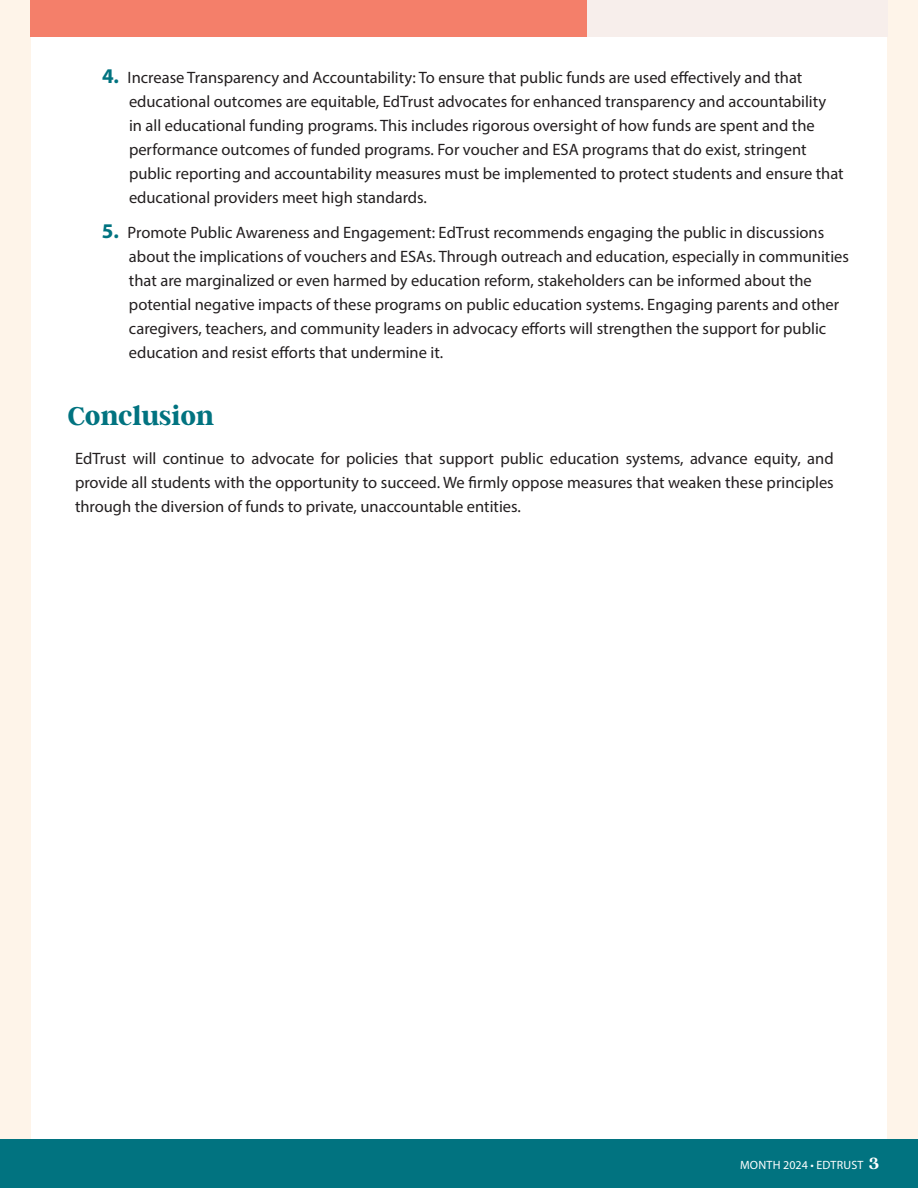
<style>
.page{position:relative;width:918px;height:1188px;background:#fff}
.page>*{position:absolute;margin:0;border:0;box-sizing:border-box;transform-origin:0 0}
.Headline{font:700 28.5px "Argent CF";letter-spacing:-.01em;color:#017380}
.List_Paragraph{font:16.5px/24px "Myriad Pro";color:#231f20}
.Body_Text{font:16.5px/24px "Myriad Pro";color:#231f20;text-align:justify}
.t1{font:12px "Myriad Pro";letter-spacing:.02em;color:#fff}
.s1{font-weight:700;font-size:21px;color:#017380}
.s2{font-family:"Argent CF";font-weight:700;font-size:18px}
</style>
<div class="page">
<div style="left:0;top:0;width:30px;height:1188px;background:#fef4e9"></div>
<div style="left:888px;top:0;width:30px;height:1188px;background:#fef4e9"></div>
<div style="left:0;top:1139px;width:918px;height:49px;background:#017380"></div>
<div style="left:30px;top:0;width:558px;height:37px;background:#f47f6a"></div>
<div style="left:588px;top:0;width:300px;height:37px;background:#f7eeeb"></div>
<p class="List_Paragraph" style="left:129px;top:65px;width:716px;text-indent:-27px"><span class="s1">4.</span> Increase Transparency and Accountability: To ensure that public funds are used effectively and that educational outcomes are equitable, EdTrust advocates for enhanced transparency and accountability<br>in all educational funding programs. This includes rigorous oversight of how funds are spent and the performance outcomes of funded programs. For voucher and ESA programs that do exist, stringent public reporting and accountability measures must be implemented to protect students and ensure that educational providers meet high standards.</p>
<p class="List_Paragraph" style="left:129px;top:220px;width:722px;text-indent:-27px"><span class="s1">5.</span> Promote Public Awareness and Engagement: EdTrust recommends engaging the public in discussions about the implications of vouchers and ESAs. Through outreach and education, especially in communities that are marginalized or even harmed by education reform, stakeholders can be informed about the potential negative impacts of these programs on public education systems. Engaging parents and other caregivers, teachers, and community leaders in advocacy efforts will strengthen the support for public education and resist efforts that undermine it.</p>
<p class="Headline" style="left:68px;top:400px;width:148px">Conclusion</p>
<p class="Body_Text" style="left:75px;top:446px;width:760px">EdTrust will continue to advocate for policies that support public education systems, advance equity, and provide all students with the opportunity to succeed. We firmly oppose measures that weaken these principles through the diversion of funds to private, unaccountable entities.</p>
<p class="t1" style="left:740px;top:1157px;width:141px">MONTH 2024 • EDTRUST <span class="s2">3</span></p>
</div>
